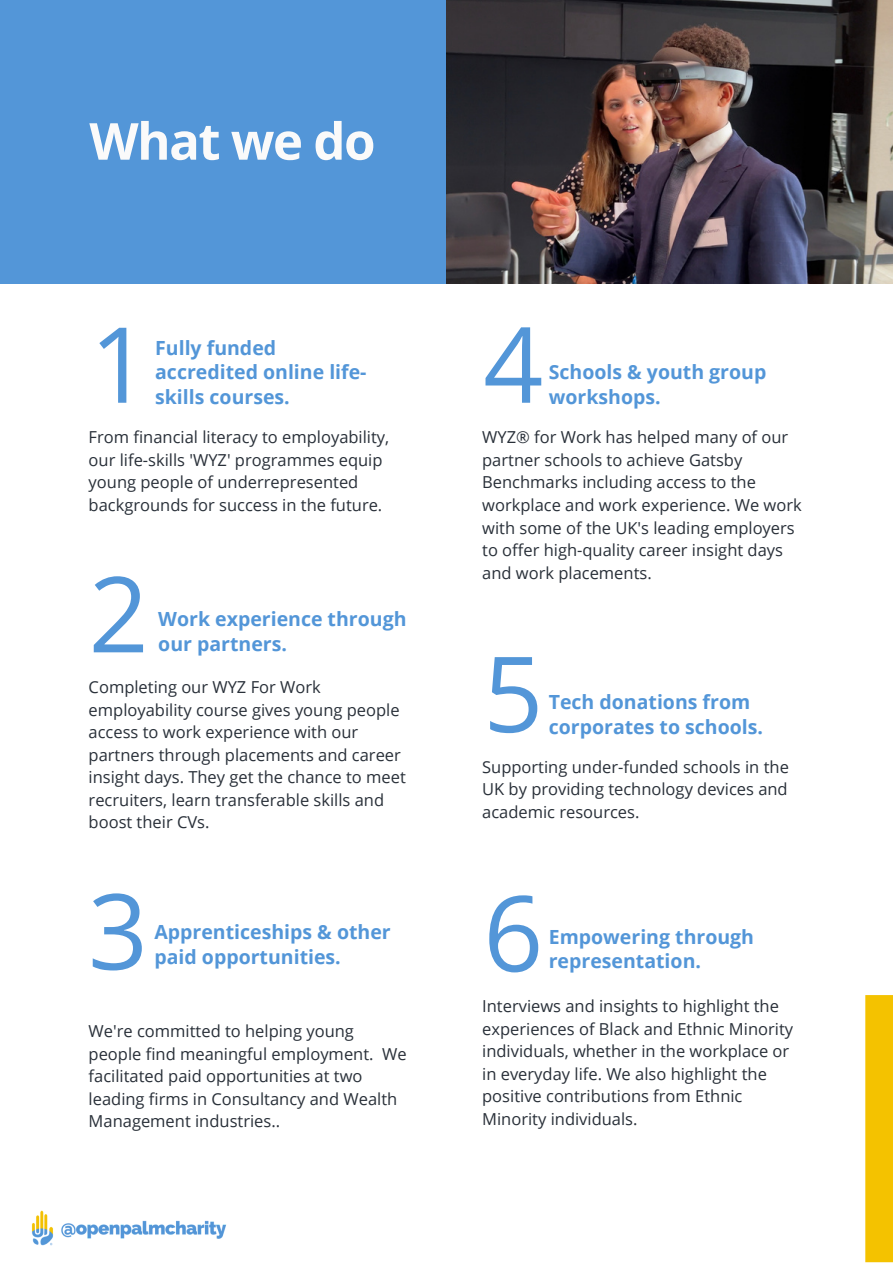
<style>
.page{position:relative;width:893px;height:1264px;background:#fff}
.page>*{position:absolute;margin:0;border:0;box-sizing:border-box;transform-origin:0 0}
.t1{font:105px "Open Sans";color:#5396d8}
.t2{font:700 51px "Open Sans";letter-spacing:-.03em;color:#fafafa}
.t3{font:700 19.5px/24.8px "Open Sans";color:#5396d8}
.t4{font:16.5px/22.5px "Open Sans";color:#293039}
</style>
<div class="page">
<div style="left:0;top:0;width:892px;height:283px;background:#5396d8"></div>
<img style="left:31px;top:1210px;width:195px;height:36px">
<div style="left:865px;top:995px;width:27px;height:267px;background:#f4c200"></div>
<img style="left:446px;top:0;width:446px;height:284px">
<p class="t2" style="left:89px;top:105px;width:288px">What we do</p>
<p class="t1" style="left:90px;top:290px;width:61px">1</p>
<p class="t3" style="left:155px;top:334px;width:213px">Fully funded accredited online life&shy;skills courses.</p>
<h2 class="t4" style="left:89px;top:426px;width:302px">From financial literacy to employability, our life-skills 'WYZ' programmes equip young people of underrepresented backgrounds for success in the future.</h2>
<p class="t1" style="left:89px;top:540px;width:61px">2</p>
<p class="t3" style="left:158px;top:606px;width:250px">Work experience through our partners.</p>
<h2 class="t4" style="left:89px;top:675px;width:319px">Completing our WYZ For Work employability course gives young people access to work experience with our partners through placements and career insight days. They get the chance to meet recruiters, learn transferable skills and boost their CVs.</h2>
<p class="t1" style="left:88px;top:857px;width:61px">3</p>
<h2 class="t3" style="left:154px;top:919px;width:238px">Apprenticeships &amp; other paid opportunities.</h2>
<p class="t4" style="left:89px;top:1019px;width:319px">We're committed to helping young people find meaningful employment. We facilitated paid opportunities at two leading firms in Consultancy and Wealth Management industries..</p>
<p class="t1" style="left:483px;top:290px;width:61px">4</p>
<h2 class="t3" style="left:548px;top:359px;width:219px">Schools &amp; youth group workshops.</h2>
<p class="t4" style="left:482px;top:426px;width:321px">WYZ® for Work has helped many of our partner schools to achieve Gatsby Benchmarks including access to the workplace and work experience. We work with some of the UK's leading employers to offer high-quality career insight days and work placements.</p>
<p class="t1" style="left:483px;top:620px;width:61px">5</p>
<h2 class="t3" style="left:548px;top:688px;width:216px">Tech donations from corporates to schools.</h2>
<p class="t4" style="left:482px;top:755px;width:308px;text-align:justify">Supporting under-funded schools in the UK by providing technology devices and academic resources.</p>
<p class="t1" style="left:483px;top:859px;width:61px">6</p>
<p class="t3" style="left:548px;top:923px;width:207px">Empowering through representation.</p>
<h2 class="t4" style="left:482px;top:994px;width:312px">Interviews and insights to highlight the experiences of Black and Ethnic Minority individuals, whether in the workplace or in everyday life. We also highlight the positive contributions from Ethnic Minority individuals.</h2>
</div>
